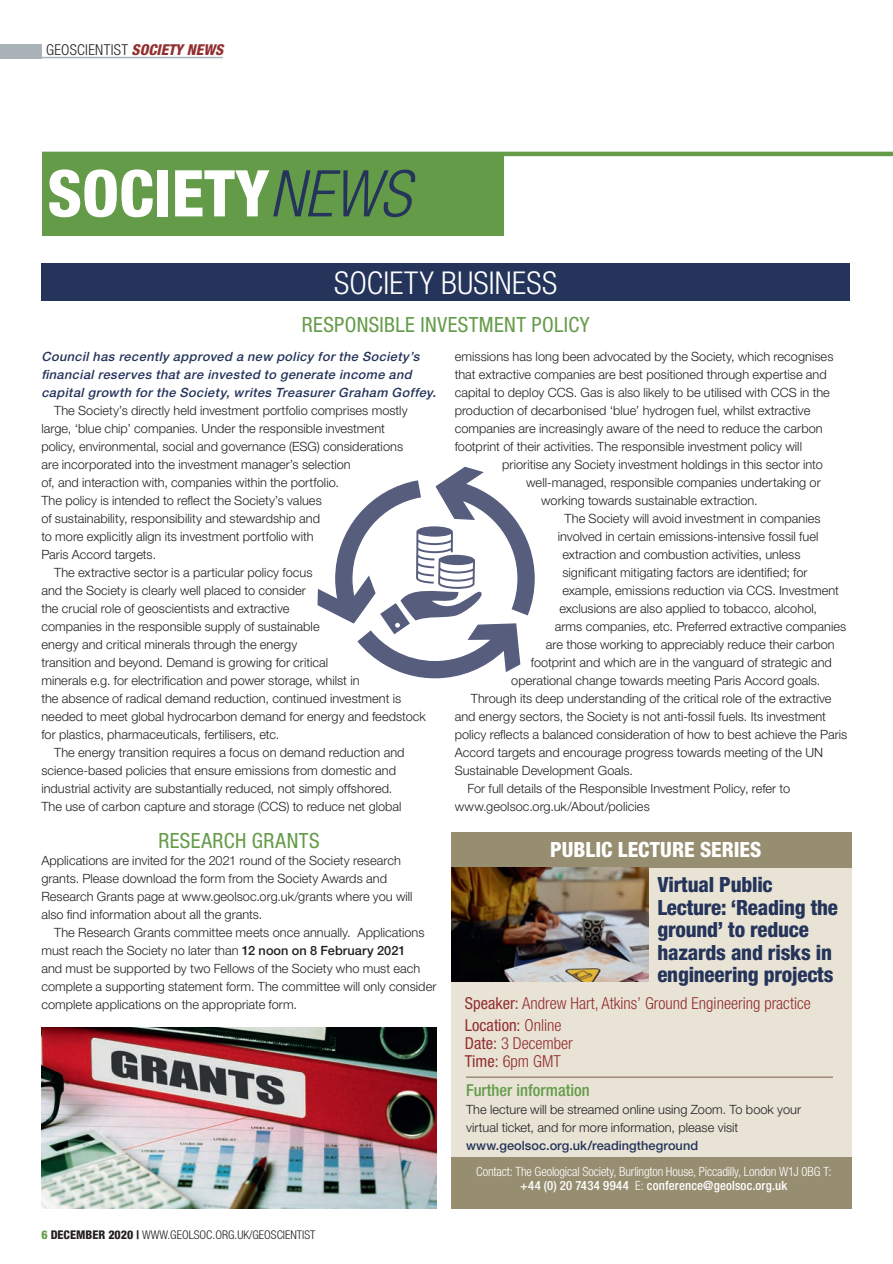
<style>
.page{position:relative;width:893px;height:1264px;background:#fff}
.page>*{position:absolute;margin:0;border:0;box-sizing:border-box;transform-origin:0 0}
.t1{font:800 condensed 64.5px "Helvetica Neue LT";color:#fff}
.t2{font:300 condensed 31.5px "Helvetica Neue LT";letter-spacing:.01em;color:#fff}
.t3{font:800 condensed 21px/22.5px "Helvetica Neue LT";letter-spacing:-.01em;color:#24345a}
.t4{font:condensed 21px "Helvetica Neue LT";letter-spacing:.02em;color:#649b49}
.t5{font:800 condensed 21px "Helvetica Neue LT";color:#fff}
.t6{font:300 condensed 16.5px/22.2px "Helvetica Neue LT";color:#932e2f}
.t7{font:500 condensed 16.5px "Helvetica Neue LT";color:#649b49}
.t8{font:300 condensed 15px "Helvetica Neue LT";letter-spacing:.02em;color:#231f20}
.t9{font:300 12.75px/18px "Helvetica Neue LT";letter-spacing:.005em;color:#231f20}
.t10{font:italic 500 12.75px/18px "Helvetica Neue LT";color:#24345a}
.t11{font:300 condensed 12.75px/14.2px "Helvetica Neue LT";letter-spacing:-.01em;color:#fff;text-align:center}
.t12{font:500 12.75px "Helvetica Neue LT";letter-spacing:.005em;color:#24345a}
.t13{font:300 condensed 12px "Helvetica Neue LT";color:#231f20}
.s1{font-weight:800;font-style:italic;color:#932e2f}
.s2{font-weight:300;font-style:italic;color:#24345a}
.s3{font-weight:500}
.s4{font-weight:800;color:#649b49}
.s5{font-weight:800}
.s6{font-weight:400}
</style>
<div class="page">
<div style="left:42px;top:153px;width:461px;height:83px;background:#649b49"></div>
<hr style="left:42px;top:152px;width:850px;height:4px;background:#649b49">
<div style="left:0;top:44px;width:41px;height:14px;background:#a9b3b7"></div>
<hr style="left:0;top:57px;width:223px;height:1px;background:#a9b3b7">
<div style="left:41px;top:264px;width:808px;height:37px;background:#24345a"></div>
<img style="left:41px;top:1027px;width:395px;height:181px">
<svg style="left:317px;top:467px;width:217px;height:211px"></svg>
<div style="left:451px;top:866px;width:399px;height:316px;background:#e8e3d5"></div>
<div style="left:451px;top:832px;width:399px;height:36px;background:#978d70"></div>
<div style="left:451px;top:1157px;width:399px;height:51px;background:#978d70"></div>
<hr style="left:466px;top:1076px;width:366px;height:2px;background:#9f8b7c">
<img style="left:451px;top:868px;width:197px;height:113px">
<p class="t8" style="left:46px;top:41px;width:179px">GEOSCIENTIST <span class="s1">SOCIETY NEWS</span></p>
<h1 class="t1" style="left:47px;top:153px;width:364px">SOCIETY<span class="s2">NEWS</span></h1>
<h2 class="t2" style="left:334px;top:264px;width:224px">SOCIETY BUSINESS</h2>
<h3 class="t4" style="left:302px;top:312px;width:289px">RESPONSIBLE INVESTMENT POLICY</h3>
<p class="t10" style="left:41px;top:347px;width:399px">Council has recently approved a new policy for the Society ’s financial reserves that are invested to generate income and capital growth for the Society, writes Treasurer Graham Goffey.</p>
<p class="t9" style="left:54px;top:401px;width:355px">The Society’s directly held investment portfolio comprises mostly</p>
<p class="t9" style="left:41px;top:419px;width:345px">large, ‘blue chip’ companies. Under the responsible investment</p>
<p class="t9" style="left:41px;top:437px;width:363px">policy, environmental, social and governance (ESG) considerations</p>
<p class="t9" style="left:41px;top:455px;width:311px">are incorporated into the investment manager’s selection</p>
<p class="t9" style="left:41px;top:473px;width:299px">of, and interaction with, companies within the portfolio.</p>
<p class="t9" style="left:41px;top:491px;width:282px">The policy is intended to reflect the Society’s values</p>
<p class="t9" style="left:41px;top:509px;width:280px">of sustainability, responsibility and stewardship and</p>
<p class="t9" style="left:41px;top:527px;width:274px">to more explicitly align its investment portfolio with</p>
<p class="t9" style="left:41px;top:545px;width:116px">Paris Accord targets.</p>
<p class="t9" style="left:54px;top:563px;width:260px">The extractive sector is a particular policy focus</p>
<p class="t9" style="left:41px;top:581px;width:266px">and the Society is clearly well placed to consider</p>
<p class="t9" style="left:41px;top:599px;width:249px">the crucial role of geoscientists and extractive</p>
<p class="t9" style="left:41px;top:617px;width:280px">companies in the responsible supply of sustainable</p>
<p class="t9" style="left:41px;top:635px;width:257px">energy and critical minerals through the energy</p>
<p class="t9" style="left:41px;top:653px;width:288px">transition and beyond. Demand is growing for critical</p>
<p class="t9" style="left:41px;top:671px;width:319px">minerals e.g. for electrification and power storage, whilst in</p>
<p class="t9" style="left:41px;top:689px;width:361px">the absence of radical demand reduction, continued investment is</p>
<p class="t9" style="left:41px;top:707px;width:386px">needed to meet global hydrocarbon demand for energy and feedstock</p>
<p class="t9" style="left:41px;top:725px;width:239px">for plastics, pharmaceuticals, fertilisers, etc.</p>
<p class="t9" style="left:54px;top:743px;width:352px">The energy transition requires a focus on demand reduction and</p>
<p class="t9" style="left:41px;top:761px;width:356px">science-based policies that ensure emissions from domestic and</p>
<p class="t9" style="left:41px;top:779px;width:352px">industrial activity are substantially reduced, not simply offshored.</p>
<p class="t9" style="left:41px;top:797px;width:361px">The use of carbon capture and storage (CCS) to reduce net global</p>
<h3 class="t4" style="left:158px;top:828px;width:163px">RESEARCH GRANTS</h3>
<p class="t9" style="left:41px;top:851px;width:372px">Applications are invited for the 2021 round of the Society research grants. Please download the form from the Society Awards and Research Grants page at www.geolsoc.org.uk/grants where you will also find information about all the grants.</p>
<p class="t9" style="left:41px;top:923px;width:396px;text-indent:13px">The Research Grants committee meets once annually. Applications must reach the Society no later than <span class="s3">12 noon on 8 February 2021<br></span>and must be supported by two Fellows of the Society who must each complete a supporting statement form. The committee will only consider complete applications on the appropriate form.</p>
<p class="t13" style="left:41px;top:1228px;width:275px"><span class="s4">6</span> <span class="s5">DECEMBER 2020 |</span> WWW.GEOLSOC.ORG.UK/GEOSCIENTIST</p>
<p class="t9" style="left:454px;top:347px;width:380px">emissions has long been advocated by the Society, which recognises that extractive companies are best positioned through expertise and capital to deploy CCS. Gas is also likely to be utilised with CCS in the production of decarbonised ‘blue’ hydrogen fuel, whilst extractive companies are increasingly aware of the need to reduce the carbon footprint of their activities. The responsible investment policy will</p>
<p class="t9" style="left:502px;top:455px;width:322px">prioritise any Society investment holdings in this sector into</p>
<p class="t9" style="left:526px;top:473px;width:296px">well-managed, responsible companies undertaking or</p>
<p class="t9" style="left:541px;top:491px;width:218px">working towards sustainable extraction.</p>
<p class="t9" style="left:564px;top:509px;width:257px">The Society will avoid investment in companies</p>
<p class="t9" style="left:557px;top:527px;width:262px">involved in certain emissions-intensive fossil fuel</p>
<p class="t9" style="left:562px;top:545px;width:240px">extraction and combustion activities, unless</p>
<p class="t9" style="left:562px;top:563px;width:247px">significant mitigating factors are identified; for</p>
<p class="t9" style="left:562px;top:581px;width:278px">example, emissions reduction via CCS. Investment</p>
<p class="t9" style="left:559px;top:599px;width:259px">exclusions are also applied to tobacco, alcohol,</p>
<p class="t9" style="left:554px;top:617px;width:293px">arms companies, etc. Preferred extractive companies</p>
<p class="t9" style="left:545px;top:635px;width:290px">are those working to appreciably reduce their carbon</p>
<p class="t9" style="left:530px;top:653px;width:302px">footprint and which are in the vanguard of strategic and</p>
<p class="t9" style="left:511px;top:671px;width:310px">operational change towards meeting Paris Accord goals.</p>
<p class="t9" style="left:470px;top:689px;width:362px">Through its deep understanding of the critical role of the extractive</p>
<p class="t9" style="left:454px;top:707px;width:372px">and energy sectors, the Society is not anti-fossil fuels. Its investment</p>
<p class="t9" style="left:454px;top:725px;width:394px">policy reflects a balanced consideration of how to best achieve the Paris</p>
<p class="t9" style="left:454px;top:743px;width:370px">Accord targets and encourage progress towards meeting of the UN</p>
<p class="t9" style="left:454px;top:761px;width:180px">Sustainable Development Goals.</p>
<p class="t9" style="left:467px;top:779px;width:324px">For full details of the Responsible Investment Policy, refer to</p>
<p class="t9" style="left:454px;top:797px;width:196px">www.geolsoc.org.uk/About/policies</p>
<h3 class="t5" style="left:550px;top:836px;width:213px">PUBLIC LECTURE SERIES</h3>
<h3 class="t3" style="left:657px;top:873px;width:182px">Virtual Public<br>Lecture: ‘Reading the ground’ to reduce hazards and risks in engineering projects</h3>
<p class="t6" style="left:464px;top:992px;width:347px"><span class="s6">Speaker:</span> Andrew Hart, Atkins’ Ground Engineering practice<br><span class="s6">Location:</span> Online</p>
<p class="t6" style="left:464px;top:1034px;width:109px;line-height:18px"><span class="s6">Date:</span> 3 December<br><span class="s6">Time:</span> 6pm GMT</p>
<p class="t7" style="left:466px;top:1080px;width:125px">Further information</p>
<p class="t9" style="left:466px;top:1100px;width:336px">The lecture will be streamed online using Zoom. To book your virtual ticket, and for more information, please visit</p>
<p class="t12" style="left:466px;top:1137px;width:233px">www.geolsoc.org.uk/readingtheground</p>
<p class="t11" style="left:476px;top:1164px;width:357px">Contact: The Geological Society, Burlington House, Piccadilly, London W1J 0BG T: <span class="s3">+44 (0) 20 7434 9944</span> E: <span class="s3">conference@geolsoc.org.uk</span></p>
</div>
